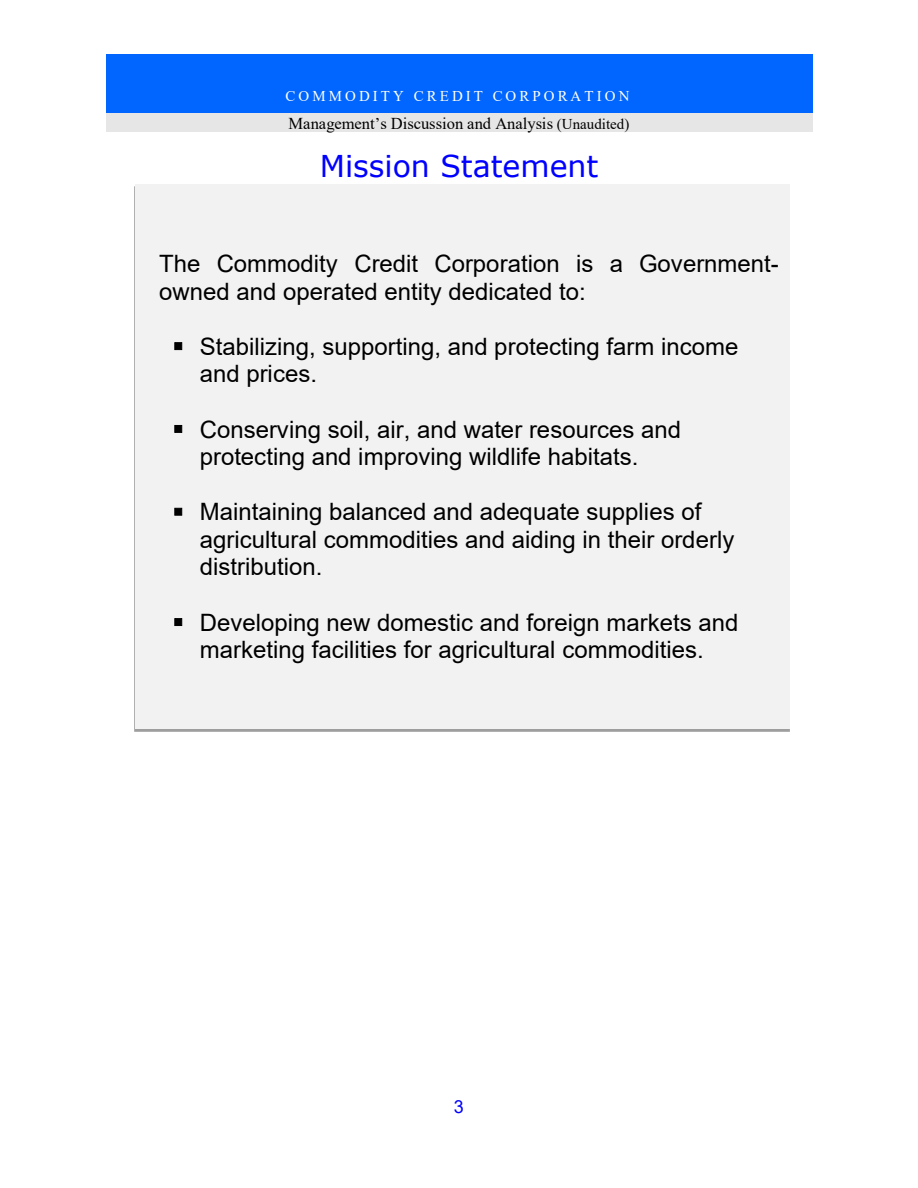
<style>
.page{position:relative;width:918px;height:1188px;background:#fff}
.page>*{position:absolute;margin:0;border:0;box-sizing:border-box;transform-origin:0 0}
.t1{font:30px "Verdana";color:#00f}
.t2{font:24px/27.6px "Arial";color:#000}
.t3{font:18px "Arial";color:#00f}
.t4{font:16.5px "Times New Roman";color:#000}
.t5{font:15px "Times New Roman";letter-spacing:.205em;color:#fff}
.s1{font-size:15px}
</style>
<div class="page">
<div style="left:106px;top:54px;width:706px;height:33px;background:#06f"></div>
<div style="left:106px;top:87px;width:706px;height:26px;background:#06f"></div>
<div style="left:106px;top:113px;width:706px;height:19px;background:#e6e6e6"></div>
<div style="left:135px;top:184px;width:655px;height:545px;background:#f2f2f2"></div>
<p class="t5" style="left:286px;top:86px;width:345px">COMMODITY CREDIT CORPORATION</p>
<p class="t4" style="left:289px;top:112px;width:342px">Management’s Discussion and Analysis <span class="s1">(Unaudited)</span></p>
<h2 class="t1" style="left:320px;top:146px;width:280px">Mission Statement</h2>
<p class="t2" style="left:159px;top:250px;width:621px">The Commodity Credit Corporation is a Government&shy;owned and operated entity dedicated to:</p>
<p class="t2" style="left:200px;top:332px;width:540px;text-indent:-27px">▪ Stabilizing, supporting, and protecting farm income and prices.</p>
<p class="t2" style="left:200px;top:415px;width:483px;text-indent:-27px">▪ Conserving soil, air, and water resources and protecting and improving wildlife habitats.</p>
<p class="t2" style="left:200px;top:498px;width:536px;text-indent:-27px">▪ Maintaining balanced and adequate supplies of agricultural commodities and aiding in their orderly distribution.</p>
<p class="t2" style="left:173px;top:608px;width:567px;text-align:center">▪ Developing new domestic and foreign markets and marketing facilities for agricultural commodities.</p>
<p class="t3" style="left:454px;top:1094px;width:12px">3</p>
</div>
